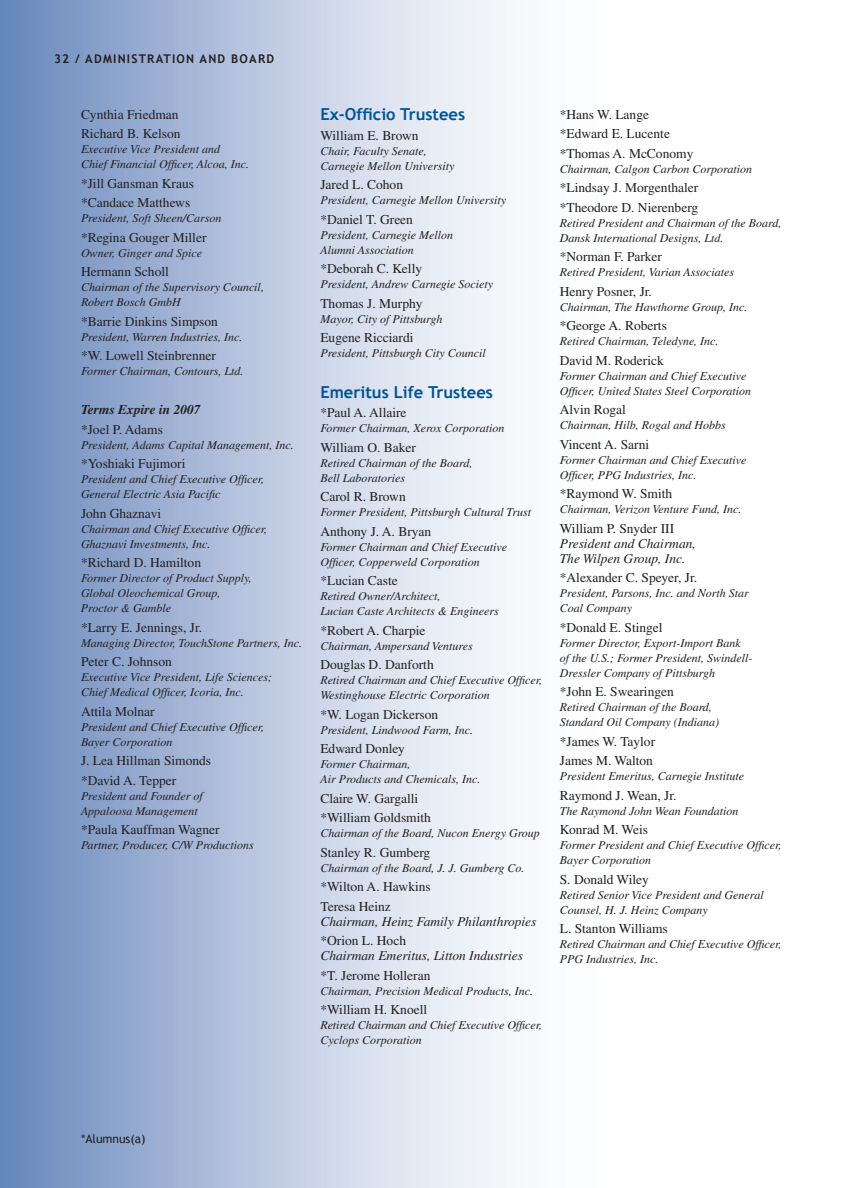
<style>
.page{position:relative;width:864px;height:1188px;background:#fff}
.page>*{position:absolute;margin:0;border:0;box-sizing:border-box;transform-origin:0 0}
.t1{font:700 16.5px "Trebuchet MS";color:#005495}
.t2{font:13.5px/19.5px "Times";color:#231f20}
.t3{font:italic 13.5px/15px "Times";color:#231f20}
.t4{font:italic 700 13.5px "Times";color:#231f20}
.t5{font:italic 12px/15px "Times";color:#231f20}
.t6{font:700 12px "Trebuchet MS";letter-spacing:.1em;color:#231f20}
.t7{font:12px "Trebuchet MS";color:#231f20}
</style>
<div class="page">
<div style="left:0;top:0;width:639px;height:1188px;background:linear-gradient(to right,#738fc0,#fff)"></div>
<p class="t6" style="left:54px;top:51px;width:222px">32 / ADMINISTRATION AND BOARD</p>
<p class="t2" style="left:81px;top:104px;width:101px">Cynthia Friedman<br>Richard B. Kelson</p>
<p class="t5" style="left:81px;top:142px;width:170px">Executive Vice President and<br>Chief Financial Officer, Alcoa, Inc.</p>
<p class="t2" style="left:81px;top:173px;width:114px">*Jill Gansman Kraus *Candace Matthews</p>
<p class="t5" style="left:81px;top:211px;width:142px">President, Soft Sheen/Carson</p>
<p class="t2" style="left:81px;top:227px;width:127px">*Regina Gouger Miller</p>
<p class="t5" style="left:81px;top:245px;width:123px">Owner, Ginger and Spice</p>
<p class="t2" style="left:81px;top:262px;width:89px">Hermann Scholl</p>
<p class="t5" style="left:81px;top:280px;width:184px">Chairman of the Supervisory Council,<br>Robert Bosch GmbH</p>
<p class="t2" style="left:81px;top:311px;width:138px">*Barrie Dinkins Simpson</p>
<p class="t5" style="left:81px;top:329px;width:163px">President, Warren Industries, Inc.</p>
<p class="t2" style="left:81px;top:346px;width:136px">*W. Lowell Steinbrenner</p>
<p class="t5" style="left:81px;top:364px;width:164px">Former Chairman, Contours, Ltd.</p>
<p class="t4" style="left:81px;top:402px;width:121px">Terms Expire in 2007</p>
<p class="t2" style="left:81px;top:419px;width:83px">*Joel P. Adams</p>
<p class="t5" style="left:81px;top:437px;width:214px">President, Adams Capital Management, Inc.</p>
<p class="t2" style="left:81px;top:454px;width:106px">*Yoshiaki Fujimori</p>
<p class="t5" style="left:81px;top:472px;width:185px">President and Chief Executive Officer,<br>General Electric Asia Pacific</p>
<p class="t2" style="left:81px;top:503px;width:82px">John Ghaznavi</p>
<p class="t5" style="left:81px;top:521px;width:188px">Chairman and Chief Executive Officer,<br>Ghaznavi Investments, Inc.</p>
<p class="t2" style="left:81px;top:553px;width:122px">*Richard D. Hamilton</p>
<p class="t5" style="left:81px;top:571px;width:172px">Former Director of Product Supply,<br>Global Oleochemical Group,<br>Proctor &amp; Gamble</p>
<p class="t2" style="left:81px;top:617px;width:123px">*Larry E. Jennings, Jr.</p>
<p class="t5" style="left:81px;top:635px;width:223px">Managing Director, TouchStone Partners, Inc.</p>
<p class="t2" style="left:81px;top:652px;width:92px">Peter C. Johnson</p>
<p class="t5" style="left:81px;top:670px;width:193px">Executive Vice President, Life Sciences;<br>Chief Medical Officer, Icoria, Inc.</p>
<p class="t2" style="left:81px;top:701px;width:75px">Attila Molnar</p>
<p class="t5" style="left:81px;top:719px;width:185px">President and Chief Executive Officer,<br>Bayer Corporation</p>
<p class="t2" style="left:81px;top:751px;width:132px">J. Lea Hillman Simonds *David A. Tepper</p>
<p class="t5" style="left:81px;top:788px;width:123px">President and Founder of<br>Appaloosa Management</p>
<p class="t2" style="left:81px;top:820px;width:140px">*Paula Kauffman Wagner</p>
<p class="t5" style="left:81px;top:838px;width:174px">Partner, Producer, C/W Productions</p>
<h1 class="t1" style="left:320px;top:104px;width:146px">Ex-Officio Trustees</h1>
<p class="t2" style="left:320px;top:125px;width:100px">William E. Brown</p>
<p class="t5" style="left:320px;top:143px;width:136px">Chair, Faculty Senate,<br>Carnegie Mellon University</p>
<p class="t2" style="left:320px;top:175px;width:84px">Jared L. Cohon</p>
<p class="t5" style="left:320px;top:193px;width:187px">President, Carnegie Mellon University</p>
<p class="t2" style="left:320px;top:209px;width:94px">*Daniel T. Green</p>
<p class="t5" style="left:320px;top:227px;width:134px">President, Carnegie Mellon<br>Alumni Association</p>
<p class="t2" style="left:320px;top:259px;width:103px">*Deborah C. Kelly</p>
<p class="t5" style="left:320px;top:277px;width:174px">President, Andrew Carnegie Society</p>
<p class="t2" style="left:320px;top:293px;width:104px">Thomas J. Murphy</p>
<p class="t5" style="left:320px;top:311px;width:123px">Mayor, City of Pittsburgh</p>
<p class="t2" style="left:320px;top:328px;width:95px">Eugene Ricciardi</p>
<p class="t5" style="left:320px;top:346px;width:167px">President, Pittsburgh City Council</p>
<h1 class="t1" style="left:320px;top:382px;width:174px">Emeritus Life Trustees</h1>
<p class="t2" style="left:320px;top:403px;width:88px">*Paul A. Allaire</p>
<p class="t5" style="left:320px;top:421px;width:186px">Former Chairman, Xerox Corporation</p>
<p class="t2" style="left:320px;top:437px;width:97px">William O. Baker</p>
<p class="t5" style="left:320px;top:455px;width:154px">Retired Chairman of the Board,<br>Bell Laboratories</p>
<p class="t2" style="left:320px;top:487px;width:87px">Carol R. Brown</p>
<p class="t5" style="left:320px;top:505px;width:212px">Former President, Pittsburgh Cultural Trust</p>
<p class="t2" style="left:320px;top:521px;width:112px">Anthony J. A. Bryan</p>
<p class="t5" style="left:320px;top:539px;width:188px">Former Chairman and Chief Executive<br>Officer, Copperweld Corporation</p>
<p class="t2" style="left:320px;top:571px;width:79px">*Lucian Caste</p>
<p class="t5" style="left:320px;top:589px;width:180px">Retired Owner/Architect,<br>Lucian Caste Architects &amp; Engineers</p>
<p class="t2" style="left:320px;top:620px;width:107px">*Robert A. Charpie</p>
<p class="t5" style="left:320px;top:638px;width:154px">Chairman, Ampersand Ventures</p>
<p class="t2" style="left:320px;top:655px;width:115px">Douglas D. Danforth</p>
<p class="t5" style="left:320px;top:673px;width:223px">Retired Chairman and Chief Executive Officer,<br>Westinghouse Electric Corporation</p>
<p class="t2" style="left:320px;top:704px;width:119px">*W. Logan Dickerson</p>
<p class="t5" style="left:320px;top:722px;width:154px">President, Lindwood Farm, Inc.</p>
<p class="t2" style="left:320px;top:739px;width:86px">Edward Donley</p>
<p class="t5" style="left:320px;top:757px;width:162px">Former Chairman,<br>Air Products and Chemicals, Inc.</p>
<p class="t2" style="left:320px;top:788px;width:112px">Claire W. Gargalli *William Goldsmith</p>
<p class="t5" style="left:320px;top:826px;width:221px">Chairman of the Board, Nucon Energy Group</p>
<p class="t2" style="left:320px;top:842px;width:111px">Stanley R. Gumberg</p>
<p class="t5" style="left:320px;top:860px;width:206px">Chairman of the Board, J. J. Gumberg Co.</p>
<p class="t2" style="left:320px;top:877px;width:112px">*Wilton A. Hawkins<br>Teresa Heinz</p>
<p class="t3" style="left:320px;top:914px;width:218px">Chairman, Heinz Family Philanthropies</p>
<p class="t2" style="left:320px;top:931px;width:87px">*Orion L. Hoch</p>
<p class="t3" style="left:320px;top:948px;width:204px">Chairman Emeritus, Litton Industries</p>
<p class="t2" style="left:320px;top:965px;width:112px">*T. Jerome Holleran</p>
<p class="t5" style="left:320px;top:983px;width:214px">Chairman, Precision Medical Products, Inc.</p>
<p class="t2" style="left:320px;top:1000px;width:108px">*William H. Knoell</p>
<p class="t5" style="left:320px;top:1018px;width:223px">Retired Chairman and Chief Executive Officer,<br>Cyclops Corporation</p>
<p class="t2" style="left:560px;top:104px;width:135px">*Hans W. Lange *Edward E. Lucente *Thomas A. McConomy</p>
<p class="t5" style="left:560px;top:161px;width:194px">Chairman, Calgon Carbon Corporation</p>
<p class="t2" style="left:560px;top:178px;width:140px">*Lindsay J. Morgenthaler *Theodore D. Nierenberg</p>
<p class="t5" style="left:560px;top:215px;width:223px">Retired President and Chairman of the Board,<br>Dansk International Designs, Ltd.</p>
<p class="t2" style="left:560px;top:247px;width:104px">*Norman F. Parker</p>
<p class="t5" style="left:560px;top:265px;width:176px">Retired President, Varian Associates</p>
<p class="t2" style="left:560px;top:281px;width:94px">Henry Posner, Jr.</p>
<p class="t5" style="left:560px;top:299px;width:189px">Chairman, The Hawthorne Group, Inc.</p>
<p class="t2" style="left:560px;top:316px;width:109px">*George A. Roberts</p>
<p class="t5" style="left:560px;top:334px;width:160px">Retired Chairman, Teledyne, Inc.</p>
<p class="t2" style="left:560px;top:350px;width:106px">David M. Roderick</p>
<p class="t5" style="left:560px;top:368px;width:193px">Former Chairman and Chief Executive<br>Officer, United States Steel Corporation</p>
<p class="t2" style="left:560px;top:400px;width:68px">Alvin Rogal</p>
<p class="t5" style="left:560px;top:418px;width:167px">Chairman, Hilb, Rogal and Hobbs</p>
<p class="t2" style="left:560px;top:434px;width:91px">Vincent A. Sarni</p>
<p class="t5" style="left:560px;top:452px;width:188px">Former Chairman and Chief Executive<br>Officer, PPG Industries, Inc.</p>
<p class="t2" style="left:560px;top:484px;width:114px">*Raymond W. Smith</p>
<p class="t5" style="left:560px;top:502px;width:183px">Chairman, Verizon Venture Fund, Inc.</p>
<p class="t2" style="left:560px;top:518px;width:116px">William P. Snyder III</p>
<p class="t3" style="left:560px;top:536px;width:138px">President and Chairman,<br>The Wilpen Group, Inc.</p>
<p class="t2" style="left:560px;top:568px;width:139px">*Alexander C. Speyer, Jr.</p>
<p class="t5" style="left:560px;top:586px;width:191px">President, Parsons, Inc. and North Star<br>Coal Company</p>
<p class="t2" style="left:560px;top:617px;width:104px">*Donald E. Stingel</p>
<p class="t5" style="left:560px;top:635px;width:194px">Former Director, Export-Import Bank of the U.S.; Former President, Swindell-<br>Dressler Company of Pittsburgh</p>
<p class="t2" style="left:560px;top:682px;width:116px">*John E. Swearingen</p>
<p class="t5" style="left:560px;top:700px;width:161px">Retired Chairman of the Board,<br>Standard Oil Company (Indiana)</p>
<p class="t2" style="left:560px;top:731px;width:97px">*James W. Taylor<br>James M. Walton</p>
<p class="t5" style="left:560px;top:769px;width:186px">President Emeritus, Carnegie Institute</p>
<p class="t2" style="left:560px;top:785px;width:118px">Raymond J. Wean, Jr.</p>
<p class="t5" style="left:560px;top:803px;width:180px">The Raymond John Wean Foundation</p>
<p class="t2" style="left:560px;top:820px;width:90px">Konrad M. Weis</p>
<p class="t5" style="left:560px;top:838px;width:223px">Former President and Chief Executive Officer,<br>Bayer Corporation</p>
<p class="t2" style="left:560px;top:869px;width:91px">S. Donald Wiley</p>
<p class="t5" style="left:560px;top:887px;width:205px">Retired Senior Vice President and General<br>Counsel, H. J. Heinz Company</p>
<p class="t2" style="left:560px;top:919px;width:109px">L. Stanton Williams</p>
<p class="t5" style="left:560px;top:937px;width:223px">Retired Chairman and Chief Executive Officer,<br>PPG Industries, Inc.</p>
<p class="t7" style="left:81px;top:1132px;width:66px">*Alumnus(a)</p>
</div>
